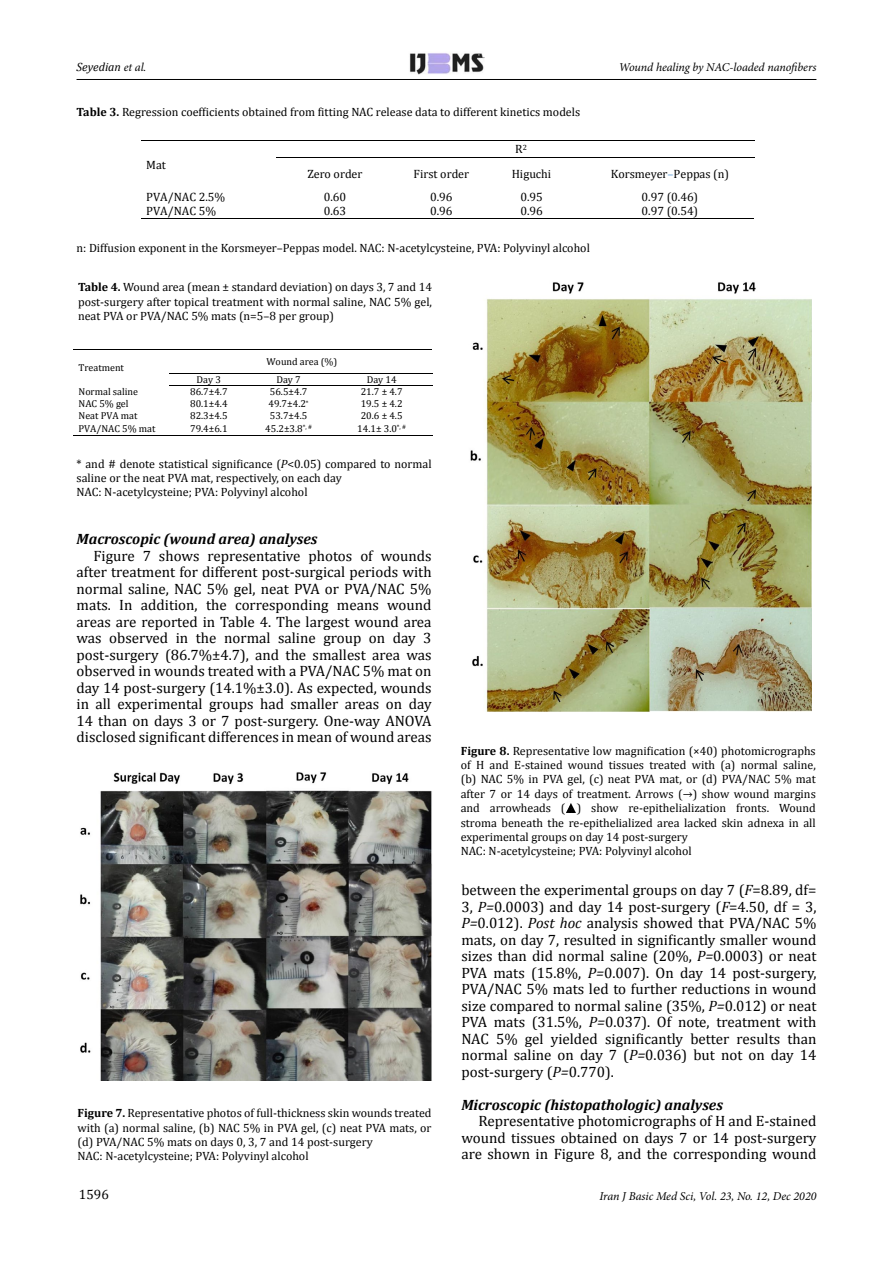
<style>
.page{position:relative;width:893px;height:1263px;background:#fff}
.page>*{position:absolute;margin:0;border:0;box-sizing:border-box;transform-origin:0 0}
.t1{font:15px/16.5px "Cambria";color:#000;text-align:justify}
.t2{font:italic 700 15px "Cambria";color:#000}
.t3{font:13.5px "Cambria";color:#000}
.t4{font:12px/14.4px "Cambria";color:#000}
.t5{font:italic 12px "Minion Pro";letter-spacing:-.005em;color:#000}
.t6{font:italic 12px "Cambria";color:#000}
.t7{font:10.05px "Cambria";color:#000}
.s1{font-family:"Minion Pro"}
.s2{font-weight:700}
.s3{color:#5b9bd5}
.s4{font-style:italic}
</style>
<div class="page">
<img style="left:409px;top:53px;width:76px;height:21px">
<hr style="left:77px;top:79px;width:739px;height:1px;background:#000">
<hr style="left:142px;top:140px;width:134px;height:1px;background:#000">
<hr style="left:277px;top:140px;width:477px;height:1px;background:#000">
<hr style="left:276px;top:157px;width:117px;height:1px;background:#000">
<hr style="left:394px;top:157px;width:95px;height:1px;background:#000">
<hr style="left:490px;top:157px;width:84px;height:1px;background:#000">
<hr style="left:575px;top:157px;width:179px;height:1px;background:#000">
<hr style="left:142px;top:218px;width:134px;height:1px;background:#000">
<hr style="left:276px;top:218px;width:117px;height:1px;background:#000">
<hr style="left:393px;top:218px;width:96px;height:1px;background:#000">
<hr style="left:489px;top:218px;width:85px;height:1px;background:#000">
<hr style="left:574px;top:218px;width:180px;height:1px;background:#000">
<img style="left:80px;top:772px;width:352px;height:308px">
<img style="left:470px;top:282px;width:341px;height:429px">
<svg style="left:566px;top:803px;width:10px;height:9px"></svg>
<hr style="left:73px;top:349px;width:96px;height:1px;background:#000">
<hr style="left:170px;top:349px;width:262px;height:1px;background:#000">
<hr style="left:169px;top:373px;width:80px;height:1px;background:#000">
<hr style="left:249px;top:373px;width:79px;height:1px;background:#000">
<hr style="left:329px;top:373px;width:103px;height:1px;background:#000">
<hr style="left:169px;top:385px;width:80px;height:1px;background:#000">
<hr style="left:249px;top:385px;width:79px;height:1px;background:#000">
<hr style="left:329px;top:385px;width:103px;height:1px;background:#000">
<hr style="left:73px;top:435px;width:96px;height:1px;background:#000">
<hr style="left:169px;top:435px;width:80px;height:1px;background:#000">
<hr style="left:248px;top:435px;width:80px;height:1px;background:#000">
<hr style="left:328px;top:435px;width:104px;height:1px;background:#000">
<p class="t6" style="left:77px;top:59px;width:71px">Seyedian <span class="s1">et al.</span></p>
<p class="t5" style="left:619px;top:59px;width:199px">Wound healing by NAC-loaded nanofibers</p>
<p class="t4" style="left:77px;top:104px;width:505px"><span class="s2">Table 3.</span> Regression coefficients obtained from fitting NAC release data to different kinetics models</p>
<p class="t4" style="left:146px;top:158px;width:21px">Mat</p>
<p class="t4" style="left:515px;top:142px;width:13px">R<sup>2</sup></p>
<p class="t4" style="left:307px;top:167px;width:57px">Zero order</p>
<p class="t4" style="left:414px;top:167px;width:57px">First order</p>
<p class="t4" style="left:512px;top:167px;width:41px">Higuchi</p>
<p class="t4" style="left:611px;top:167px;width:120px">Korsmeyer<span class="s3">–</span>Peppas (n)</p>
<p class="t4" style="left:146px;top:190px;width:80px">PVA/NAC 2.5%</p>
<p class="t4" style="left:324px;top:190px;width:24px">0.60</p>
<p class="t4" style="left:430px;top:190px;width:24px">0.96</p>
<p class="t4" style="left:520px;top:190px;width:24px">0.95</p>
<p class="t4" style="left:641px;top:190px;width:58px">0.97 (0.46)</p>
<p class="t4" style="left:146px;top:204px;width:71px">PVA/NAC 5%</p>
<p class="t4" style="left:324px;top:204px;width:24px">0.63</p>
<p class="t4" style="left:430px;top:204px;width:24px">0.96</p>
<p class="t4" style="left:520px;top:204px;width:24px">0.96</p>
<p class="t4" style="left:641px;top:204px;width:58px">0.97 (0.54)</p>
<p class="t4" style="left:77px;top:241px;width:515px">n: Diffusion exponent in the Korsmeyer–Peppas model. NAC: N-acetylcysteine, PVA: Polyvinyl alcohol</p>
<p class="t4" style="left:78px;top:280px;width:356px;text-align:justify"><span class="s2">Table 4.</span> Wound area (mean ± standard deviation) on days 3, 7 and 14 post-surgery after topical treatment with normal saline, NAC 5% gel, neat PVA or PVA/NAC 5% mats (n=5–8 per group)</p>
<p class="t7" style="left:78px;top:362px;width:47px">Treatment</p>
<p class="t7" style="left:266px;top:356px;width:73px">Wound area (%)</p>
<p class="t7" style="left:197px;top:374px;width:26px">Day 3</p>
<p class="t7" style="left:276px;top:374px;width:26px">Day 7</p>
<p class="t7" style="left:367px;top:374px;width:32px">Day 14</p>
<p class="t7" style="left:78px;top:386px;width:61px">Normal saline</p>
<p class="t7" style="left:190px;top:386px;width:39px">86.7±4.7</p>
<p class="t7" style="left:270px;top:386px;width:39px">56.5±4.7</p>
<p class="t7" style="left:361px;top:386px;width:43px">21.7 ± 4.7</p>
<p class="t7" style="left:78px;top:398px;width:52px">NAC 5% gel</p>
<p class="t7" style="left:190px;top:398px;width:39px">80.1±4.4</p>
<p class="t7" style="left:268px;top:398px;width:42px">49.7±4.2<sup>*</sup></p>
<p class="t7" style="left:361px;top:398px;width:43px">19.5 ± 4.2</p>
<p class="t7" style="left:78px;top:409px;width:61px">Neat PVA mat</p>
<p class="t7" style="left:190px;top:409px;width:39px">82.3±4.5</p>
<p class="t7" style="left:270px;top:409px;width:39px">53.7±4.5</p>
<p class="t7" style="left:361px;top:409px;width:43px">20.6 ± 4.5</p>
<p class="t7" style="left:78px;top:422px;width:79px">PVA/NAC 5% mat</p>
<p class="t7" style="left:190px;top:422px;width:39px">79.4±6.1</p>
<p class="t7" style="left:265px;top:422px;width:48px">45.2±3.8<sup>*,</sup> <sup>#</sup></p>
<p class="t7" style="left:357px;top:422px;width:50px">14.1± 3.0<sup>*,</sup> <sup>#</sup></p>
<p class="t4" style="left:77px;top:456px;width:357px">* and # denote statistical significance (<span class="s4">P</span>&lt;0.05) compared to normal saline or the neat PVA mat, respectively, on each day<br>NAC: N-acetylcysteine; PVA: Polyvinyl alcohol</p>
<p class="t2" style="left:77px;top:529px;width:242px">Macroscopic (wound area) analyses</p>
<p class="t1" style="left:77px;top:547px;width:357px;text-indent:17px">Figure 7 shows representative photos of wounds after treatment for different post-surgical periods with normal saline, NAC 5% gel, neat PVA or PVA/NAC 5% mats. In addition, the corresponding means wound areas are reported in Table 4. The largest wound area was observed in the normal saline group on day 3 post-surgery (86.7%±4.7), and the smallest area was observed in wounds treated with a PVA/NAC 5% mat on day 14 post-surgery (14.1%±3.0). As expected, wounds in all experimental groups had smaller areas on day 14 than on days 3 or 7 post-surgery. One-way ANOVA disclosed significant differences in mean of wound areas</p>
<p class="t4" style="left:78px;top:1106px;width:356px"><span class="s2">Figure 7.</span> Representative photos of full-thickness skin wounds treated with (a) normal saline, (b) NAC 5% in PVA gel, (c) neat PVA mats, or (d) PVA/NAC 5% mats on days 0, 3, 7 and 14 post-surgery<br>NAC: N-acetylcysteine; PVA: Polyvinyl alcohol</p>
<p class="t3" style="left:79px;top:1187px;width:31px">1596</p>
<p class="t4" style="left:461px;top:743px;width:357px"><span class="s2">Figure 8.</span> Representative low magnification (×40) photomicrographs of H and E-stained wound tissues treated with (a) normal saline, (b) NAC 5% in PVA gel, (c) neat PVA mat, or (d) PVA/NAC 5% mat after 7 or 14 days of treatment. Arrows (→) show wound margins and arrowheads ( ) show re-epithelialization fronts. Wound stroma beneath the re-epithelialized area lacked skin adnexa in all experimental groups on day 14 post-surgery<br>NAC: N-acetylcysteine; PVA: Polyvinyl alcohol</p>
<p class="t1" style="left:461px;top:882px;width:357px">between the experimental groups on day 7 (<span class="s4">F</span>=8.89, df= 3, <span class="s4">P=</span>0.0003) and day 14 post-surgery (<span class="s4">F</span>=4.50, df = 3, <span class="s4">P=</span>0.012). <span class="s4">Post hoc</span> analysis showed that PVA/NAC 5% mats, on day 7, resulted in significantly smaller wound sizes than did normal saline (20%, <span class="s4">P=</span>0.0003) or neat PVA mats (15.8%, <span class="s4">P=</span>0.007). On day 14 post-surgery, PVA/NAC 5% mats led to further reductions in wound size compared to normal saline (35%, <span class="s4">P=</span>0.012) or neat PVA mats (31.5%, <span class="s4">P=</span>0.037). Of note, treatment with NAC 5% gel yielded significantly better results than normal saline on day 7 (<span class="s4">P=</span>0.036) but not on day 14 post-surgery (<span class="s4">P=</span>0.770).</p>
<p class="t2" style="left:461px;top:1094px;width:263px">Microscopic (histopathologic) analyses</p>
<p class="t1" style="left:461px;top:1113px;width:357px;text-indent:17px">Representative photomicrographs of H and E-stained wound tissues obtained on days 7 or 14 post-surgery are shown in Figure 8, and the corresponding wound</p>
<p class="t5" style="left:600px;top:1187px;width:218px">Iran J Basic Med Sci, Vol. 23, No. 12, Dec 2020</p>
</div>
